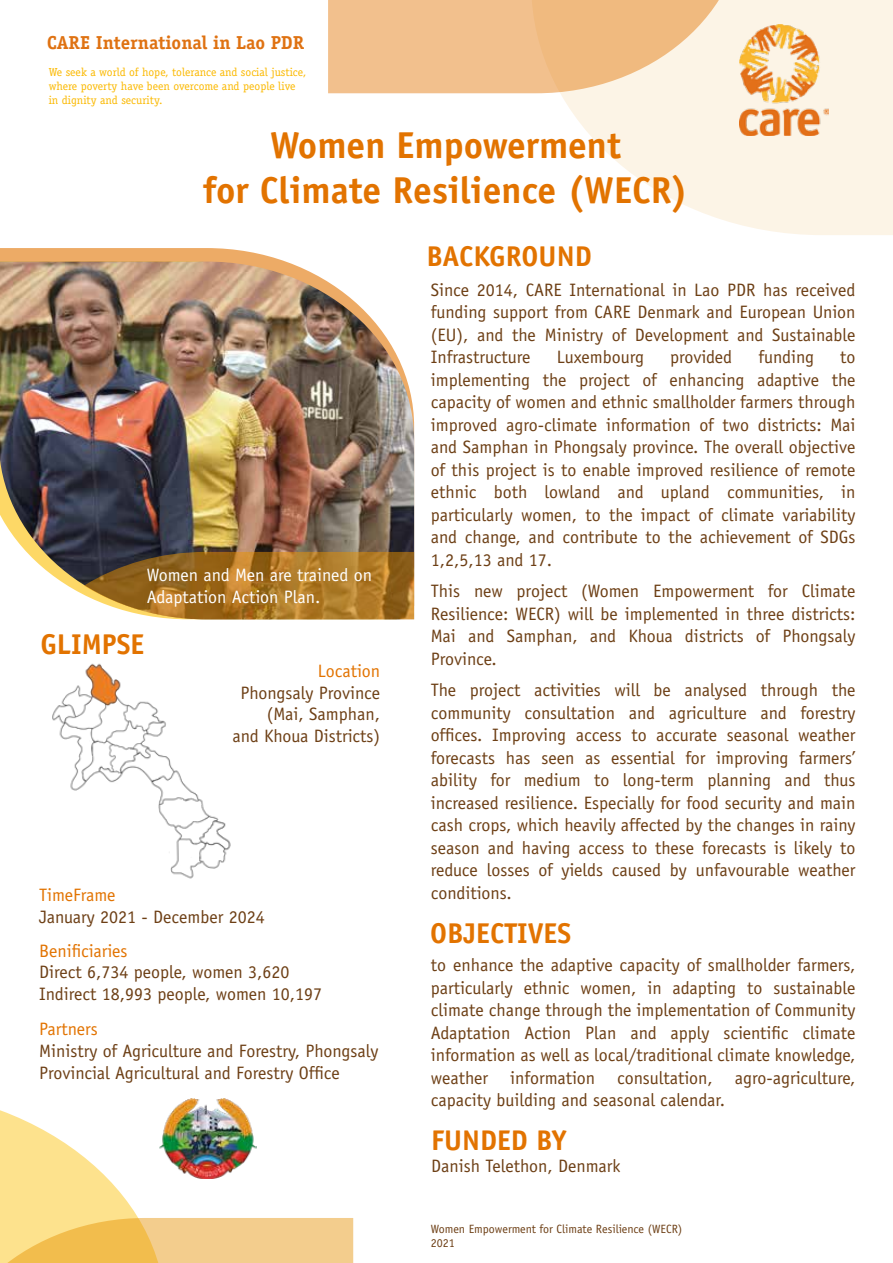
<style>
.page{position:relative;width:893px;height:1263px;background:#fff}
.page>*{position:absolute;margin:0;border:0;box-sizing:border-box;transform-origin:0 0}
.t1{font:700 37.5px/45px "Officina Sans Std";color:#e27300;text-align:center}
.t2{font:700 28.65px "Officina Sans Std";color:#e27300}
.t3{font:700 28.5px "Officina Sans Std";color:#e27300}
.t4{font:700 18.75px "Officina Serif Std";color:#df7212}
.t5{font:18px/22.5px "Officina Sans Std";color:#6d3f15;text-align:justify}
.t6{font:18px/21.6px "Officina Sans Std";color:#fff}
.t7{font:18px "Officina Sans Std";color:#e27300}
.t8{font:12px/14.4px "Officina Sans Std";color:#6d3f15}
.t9{font:11.7px/14px "Officina Serif Std";color:#fbb900}
</style>
<div class="page">
<svg style="left:531px;top:0;width:362px;height:235px;fill:#fcf4e6"></svg>
<svg style="left:328px;top:0;width:416px;height:93px;background:#f3c798"></svg>
<svg style="left:0;top:248px;width:287px;height:14px;background:#edb274"></svg>
<img style="left:0;top:262px;width:414px;height:333px">
<svg style="left:0;top:1098px;width:353px;height:165px"></svg>
<img style="left:740px;top:24px;width:88px;height:111px">
<svg style="left:84px;top:552px;width:330px;height:67px;background:#a3742e"></svg>
<img style="left:52px;top:663px;width:179px;height:216px">
<img style="left:159px;top:1099px;width:97px;height:80px">
<p class="t4" style="left:47px;top:31px;width:259px">CARE International in Lao PDR</p>
<p class="t9" style="left:49px;top:65px;width:259px">We seek a world of hope, tolerance and social justice, where poverty have been overcome and people live in dignity and security.</p>
<h1 class="t1" style="left:203px;top:122px;width:487px">Women Empowerment<br>for Climate Resilience (WECR)</h1>
<p class="t6" style="left:147px;top:564px;width:227px">Women and Men are trained on<br>Adaptation Action Plan.</p>
<h2 class="t2" style="left:40px;top:626px;width:105px">GLIMPSE</h2>
<p class="t7" style="left:318px;top:661px;width:64px">Location</p>
<p class="t5" style="left:232px;top:682px;width:149px;line-height:21.6px;text-align:right">Phongsaly Province (Mai, Samphan,<br>and Khoua Districts)</p>
<p class="t7" style="left:39px;top:885px;width:78px">TimeFrame</p>
<p class="t5" style="left:39px;top:906px;width:227px">January 2021 - December 2024</p>
<p class="t7" style="left:39px;top:940px;width:90px">Benificiaries</p>
<p class="t5" style="left:39px;top:961px;width:285px;line-height:21.6px">Direct 6,734 people, women 3,620<br>Indirect 18,993 people, women 10,197</p>
<p class="t7" style="left:39px;top:1019px;width:60px">Partners</p>
<p class="t5" style="left:39px;top:1040px;width:341px;line-height:21.6px">Ministry of Agriculture and Forestry, Phongsaly<br>Provincial Agricultural and Forestry Office</p>
<h2 class="t2" style="left:427px;top:239px;width:167px">BACKGROUND</h2>
<p class="t5" style="left:431px;top:278px;width:426px">Since 2014, CARE International in Lao PDR has received funding support from CARE Denmark and European Union (EU), and the Ministry of Development and Sustainable Infrastructure</p>
<p class="t5" style="left:557px;top:346px;width:89px">Luxembourg</p>
<p class="t5" style="left:670px;top:346px;width:64px">provided</p>
<p class="t5" style="left:758px;top:346px;width:57px">funding</p>
<p class="t5" style="left:431px;top:346px;width:426px;text-indent:409px">to implementing the project of enhancing adaptive the capacity of women and ethnic smallholder farmers through improved agro-climate information of two districts: Mai and Samphan in Phongsaly province. The overall objective of this project is to enable improved resilience of remote ethnic both lowland and upland communities, in particularly women, to the impact of climate variability and change, and contribute to the achievement of SDGs 1,2,5,13 and 17.</p>
<p class="t5" style="left:431px;top:580px;width:426px">This new project (Women Empowerment for Climate Resilience: WECR) will be implemented in three districts:<br>Mai and Samphan, and Khoua districts of Phongsaly Province.</p>
<p class="t5" style="left:431px;top:679px;width:426px">The project activities will be analysed through the community consultation and agriculture and forestry offices. Improving access to accurate seasonal weather forecasts has seen as essential for improving farmers’ ability for medium to long-term planning and thus increased resilience. Especially for food security and main cash crops, which heavily affected by the changes in rainy season and having access to these forecasts is likely to reduce losses of yields caused by unfavourable weather conditions.</p>
<h2 class="t2" style="left:430px;top:915px;width:143px">OBJECTIVES</h2>
<p class="t5" style="left:431px;top:954px;width:426px">to enhance the adaptive capacity of smallholder farmers, particularly ethnic women, in adapting to sustainable climate change through the implementation of Community Adaptation Action Plan and apply scientific climate information as well as local/traditional climate knowledge, weather information consultation, agro-agriculture, capacity building and seasonal calendar.</p>
<h3 class="t3" style="left:431px;top:1123px;width:137px">FUNDED BY</h3>
<p class="t5" style="left:431px;top:1154px;width:191px">Danish Telethon, Denmark</p>
<p class="t8" style="left:431px;top:1222px;width:253px">Women Empowerment for Climate Resilience (WECR)<br>2021</p>
</div>
